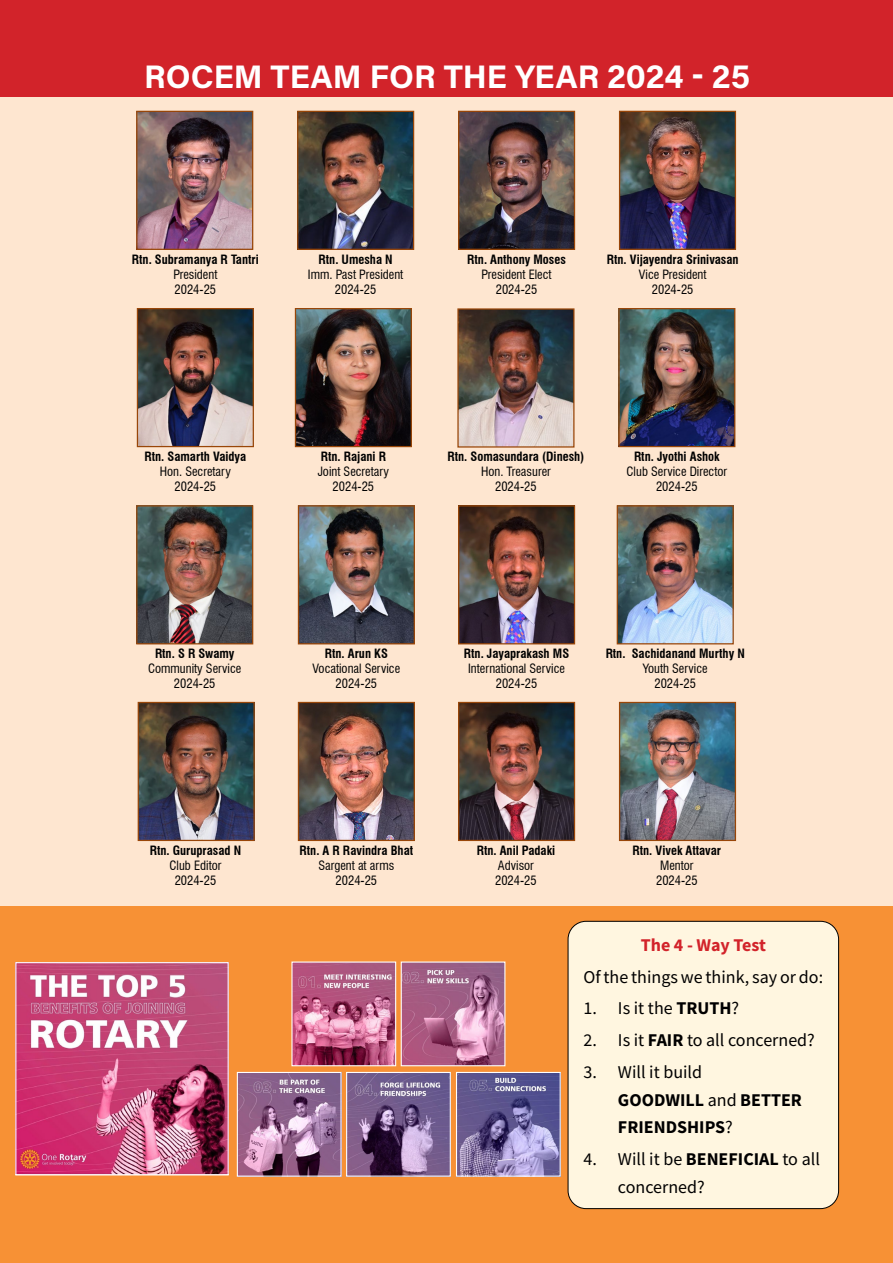
<style>
.page{position:relative;width:893px;height:1263px;background:#fff}
.page>*{position:absolute;margin:0;border:0;box-sizing:border-box;transform-origin:0 0}
.t1{font:32.55px "Acumin Variable Concept";color:#fff}
.t2{font:18px/27.6px "Source Sans Pro";color:#000}
.t3{font:700 18px/27.6px "Source Sans Pro";color:#000}
.t4{font:700 18px "Source Sans Pro";color:#d2232a}
.t5{font:condensed 12.6px/15px "Swiss 721 BT";color:#000;text-align:center}
.t6{font:700 condensed 12.6px "Swiss 721 BT";color:#000}
.s1{font-weight:700}
.s2{font-weight:400}
</style>
<div class="page">
<div style="left:0;top:906px;width:893px;height:357px;background:#f79135"></div>
<div style="left:0;top:0;width:893px;height:97px;background:#d2232a"></div>
<div style="left:0;top:97px;width:893px;height:809px;background:#fee6d0"></div>
<img style="left:17px;top:964px;width:210px;height:209px">
<div style="left:15px;top:962px;width:214px;height:213px;border:1px solid #fff"></div>
<img style="left:293px;top:963px;width:101px;height:101px">
<div style="left:291px;top:961px;width:105px;height:105px;border:1px solid #fff"></div>
<img style="left:403px;top:963px;width:100px;height:101px">
<div style="left:401px;top:961px;width:104px;height:105px;border:1px solid #fff"></div>
<img style="left:239px;top:1074px;width:101px;height:101px">
<div style="left:237px;top:1072px;width:105px;height:105px;border:1px solid #fff"></div>
<img style="left:348px;top:1074px;width:101px;height:101px">
<div style="left:346px;top:1072px;width:105px;height:105px;border:1px solid #fff"></div>
<img style="left:458px;top:1074px;width:101px;height:101px">
<div style="left:456px;top:1072px;width:105px;height:105px;border:1px solid #fff"></div>
<img style="left:138px;top:113px;width:113px;height:135px">
<div style="left:136px;top:111px;width:117px;height:139px;border:1px solid #994608"></div>
<img style="left:299px;top:113px;width:113px;height:135px">
<div style="left:297px;top:111px;width:117px;height:139px;border:1px solid #994608"></div>
<img style="left:621px;top:113px;width:113px;height:135px">
<div style="left:619px;top:111px;width:117px;height:139px;border:1px solid #994608"></div>
<img style="left:297px;top:310px;width:113px;height:135px">
<div style="left:295px;top:308px;width:117px;height:139px;border:1px solid #994608"></div>
<img style="left:620px;top:310px;width:113px;height:135px">
<div style="left:618px;top:308px;width:117px;height:139px;border:1px solid #994608"></div>
<img style="left:138px;top:507px;width:113px;height:135px">
<div style="left:136px;top:505px;width:117px;height:139px;border:1px solid #994608"></div>
<img style="left:300px;top:507px;width:113px;height:135px">
<div style="left:298px;top:505px;width:117px;height:139px;border:1px solid #994608"></div>
<img style="left:619px;top:507px;width:113px;height:135px">
<div style="left:617px;top:505px;width:117px;height:139px;border:1px solid #994608"></div>
<img style="left:459px;top:310px;width:113px;height:136px">
<div style="left:457px;top:308px;width:117px;height:140px;border:1px solid #994608"></div>
<img style="left:300px;top:704px;width:113px;height:135px">
<div style="left:298px;top:702px;width:117px;height:139px;border:1px solid #994608"></div>
<img style="left:460px;top:704px;width:113px;height:135px">
<div style="left:458px;top:702px;width:117px;height:139px;border:1px solid #994608"></div>
<img style="left:621px;top:704px;width:113px;height:135px">
<div style="left:619px;top:702px;width:117px;height:139px;border:1px solid #994608"></div>
<img style="left:460px;top:113px;width:113px;height:135px">
<div style="left:458px;top:111px;width:117px;height:139px;border:1px solid #994608"></div>
<img style="left:139px;top:310px;width:113px;height:135px">
<div style="left:137px;top:308px;width:117px;height:139px;border:1px solid #994608"></div>
<img style="left:460px;top:507px;width:113px;height:135px">
<div style="left:458px;top:505px;width:117px;height:139px;border:1px solid #994608"></div>
<img style="left:140px;top:704px;width:113px;height:135px">
<div style="left:138px;top:702px;width:117px;height:139px;border:1px solid #994608"></div>
<div style="left:568px;top:921px;width:271px;height:287px;background:#fff6e0;border-radius:18px"></div>
<div style="left:568px;top:921px;width:271px;height:288px;border:1px solid #000;border-radius:18px"></div>
<h1 class="t1" style="left:144px;top:54px;width:607px">ROCEM TEAM FOR THE YEAR 2024 - 25</h1>
<p class="t6" style="left:132px;top:251px;width:128px">Rtn. Subramanya R Tantri</p>
<p class="t5" style="left:173px;top:267px;width:46px;text-align:left">President<br>2024-25</p>
<p class="t6" style="left:319px;top:251px;width:76px">Rtn. Umesha N</p>
<p class="t5" style="left:308px;top:267px;width:97px">Imm. Past President<br>2024-25</p>
<p class="t6" style="left:467px;top:251px;width:100px">Rtn. Anthony Moses</p>
<p class="t5" style="left:481px;top:267px;width:72px">President Elect<br>2024-25</p>
<p class="t6" style="left:607px;top:251px;width:133px">Rtn. Vijayendra Srinivasan</p>
<p class="t5" style="left:639px;top:267px;width:69px">Vice President<br>2024-25</p>
<p class="t6" style="left:145px;top:449px;width:103px">Rtn. Samarth Vaidya</p>
<p class="t5" style="left:160px;top:464px;width:73px">Hon. Secretary<br>2024-25</p>
<p class="t6" style="left:321px;top:449px;width:67px">Rtn. Rajani R</p>
<p class="t5" style="left:318px;top:464px;width:73px">Joint Secretary<br>2024-25</p>
<p class="t6" style="left:447px;top:449px;width:138px">Rtn. Somasundara (Dinesh)</p>
<p class="t5" style="left:481px;top:464px;width:71px">Hon. Treasurer<br>2024-25</p>
<p class="t6" style="left:634px;top:449px;width:87px">Rtn. Jyothi Ashok</p>
<p class="t5" style="left:627px;top:464px;width:102px">Club Service Director<br>2024-25</p>
<p class="t6" style="left:155px;top:646px;width:81px">Rtn. S R Swamy</p>
<p class="t5" style="left:148px;top:661px;width:95px">Community Service<br>2024-25</p>
<p class="t6" style="left:325px;top:646px;width:65px">Rtn. Arun KS</p>
<p class="t5" style="left:313px;top:661px;width:89px">Vocational Service<br>2024-25</p>
<p class="t6" style="left:464px;top:646px;width:107px">Rtn. Jayaprakash MS</p>
<p class="t5" style="left:468px;top:661px;width:98px">International Service<br>2024-25</p>
<p class="t6" style="left:606px;top:646px;width:141px">Rtn. Sachidanand Murthy N</p>
<p class="t5" style="left:643px;top:661px;width:66px">Youth Service<br>2024-25</p>
<p class="t6" style="left:150px;top:843px;width:93px">Rtn. Guruprasad N</p>
<p class="t5" style="left:169px;top:858px;width:53px">Club Editor<br>2024-25</p>
<p class="t6" style="left:300px;top:843px;width:115px">Rtn. A R Ravindra Bhat</p>
<p class="t5" style="left:319px;top:858px;width:77px">Sargent at arms<br>2024-25</p>
<p class="t6" style="left:477px;top:842px;width:80px">Rtn. Anil Padaki</p>
<p class="t5" style="left:495px;top:858px;width:43px;text-align:left">Advisor<br>2024-25</p>
<p class="t6" style="left:633px;top:842px;width:90px">Rtn. Vivek Attavar</p>
<p class="t5" style="left:656px;top:858px;width:43px">Mentor<br>2024-25</p>
<h2 class="t4" style="left:641px;top:932px;width:127px">The 4 - Way Test</h2>
<h2 class="t2" style="left:583px;top:963px;width:241px">Of the things we think, say or do:</h2>
<h2 class="t2" style="left:583px;top:994px;width:157px">1. Is it the <span class="s1">TRUTH</span>?</h2>
<h2 class="t2" style="left:583px;top:1026px;width:233px">2. Is it <span class="s1">FAIR</span> to all concerned?</h2>
<h2 class="t3" style="left:618px;top:1058px;width:186px;text-indent:-35px"><span class="s2">3. Will it build<br></span>GOODWILL <span class="s2">and</span> BETTER<br>FRIENDSHIPS<span class="s2">?</span></h2>
<h2 class="t2" style="left:618px;top:1145px;width:203px;text-indent:-35px">4. Will it be <span class="s1">BENEFICIAL</span> to all concerned?</h2>
</div>
